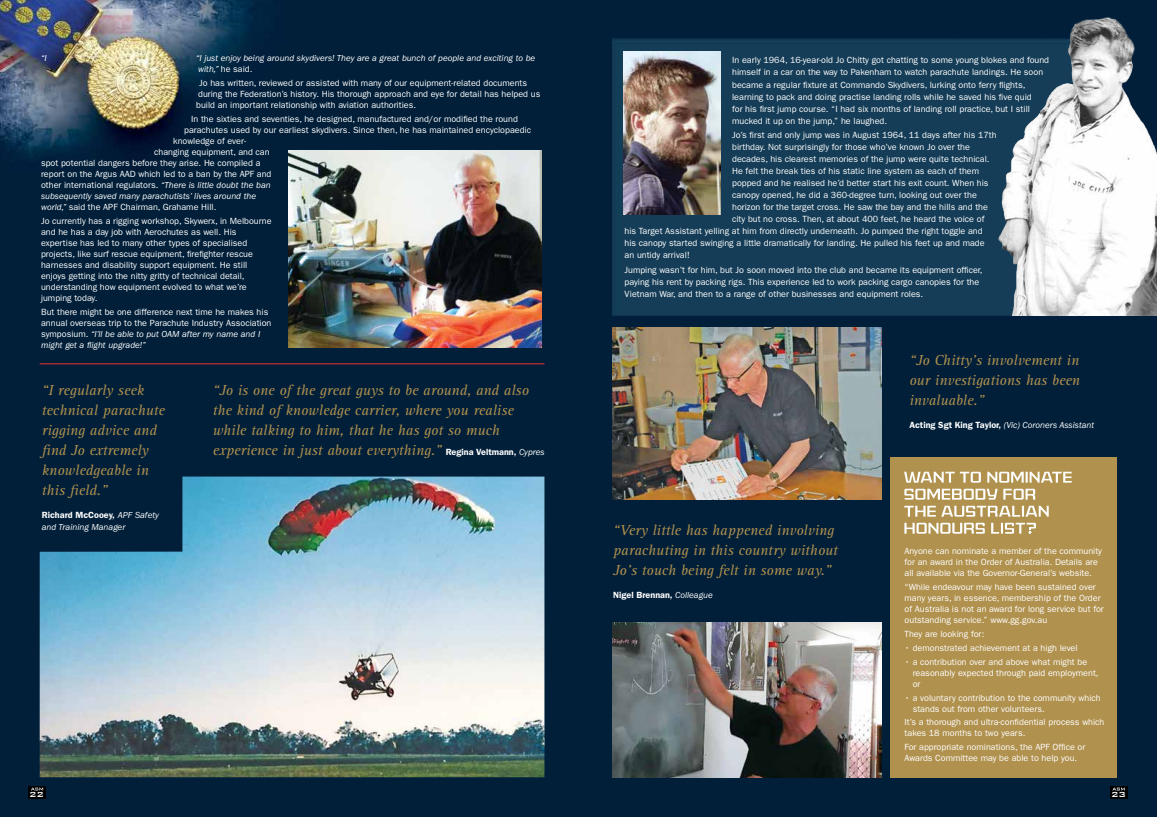
<style>
.page{position:relative;width:1157px;height:817px;background:#fff}
.page>*{position:absolute;margin:0;border:0;box-sizing:border-box;transform-origin:0 0}
.t1{font:italic 15px/20px "Rotis Serif";color:#b0914e}
.t2{font:500 9.8px "Bank Gothic";color:#fff}
.t3{font:9px/11px "Franklin Gothic";color:#fff}
.t4{font:italic 9px/11px "Franklin Gothic";color:#fff}
.t5{font:600 9px "Franklin Gothic";color:#fff}
.s1{font-style:normal}
.s2{font-style:italic}
.s3{font-family:"Franklin Gothic";font-weight:600;font-style:normal;font-size:9px;color:#fff}
.s4{font-family:"Franklin Gothic";font-size:9px;color:#fff}
.s5{font-weight:600;font-style:normal}
.s6{font-weight:400;font-style:italic}
</style>
<div class="page">
<img style="left:0;top:0;width:1157px;height:816px">
<div style="left:890px;top:457px;width:227px;height:320px;background:#b0914e"></div>
<img style="left:624px;top:51px;width:97px;height:163px">
<img style="left:612px;top:327px;width:269px;height:172px">
<img style="left:612px;top:622px;width:269px;height:155px">
<img style="left:40px;top:476px;width:504px;height:301px">
<img style="left:955px;top:0;width:202px;height:315px">
<img style="left:288px;top:150px;width:253px;height:197px">
<hr style="left:40px;top:363px;width:504px;height:1px;background:#ee2d30">
<div style="left:28px;top:785px;width:18px;height:13px;background:#000"></div>
<svg style="left:31px;top:787px;width:12px;height:3px"></svg>
<div style="left:1110px;top:785px;width:17px;height:13px;background:#000"></div>
<svg style="left:1112px;top:787px;width:12px;height:3px"></svg>
<svg style="left:904px;top:522px;width:132px;height:11px"></svg>
<svg style="left:904px;top:505px;width:144px;height:11px"></svg>
<svg style="left:904px;top:488px;width:131px;height:11px"></svg>
<svg style="left:904px;top:471px;width:167px;height:11px"></svg>
<p class="t4" style="left:41px;top:53px;width:7px">“I</p>
<p class="t4" style="left:196px;top:53px;width:341px">“I just enjoy being around skydivers! They are a great bunch of people and exciting to be with,” <span class="s1">he said.</span></p>
<p class="t3" style="left:196px;top:77px;width:346px;text-indent:3px">Jo has written, reviewed or assisted with many of our equipment-related documents during the Federation’s history. His thorough approach and eye for detail has helped us build an important relationship with aviation authorities.</p>
<p class="t3" style="left:191px;top:113px;width:328px">In the sixties and seventies, he designed, manufactured and/or modified the round</p>
<p class="t3" style="left:184px;top:124px;width:348px">parachutes used by our earliest skydivers. Since then, he has maintained encyclopaedic</p>
<p class="t3" style="left:173px;top:135px;width:74px">knowledge of ever-</p>
<p class="t3" style="left:154px;top:146px;width:117px">changing equipment, and can</p>
<p class="t3" style="left:41px;top:157px;width:221px">spot potential dangers before they arise. He compiled a</p>
<p class="t3" style="left:41px;top:168px;width:232px">report on the Argus AAD which led to a ban by the APF and</p>
<p class="t3" style="left:41px;top:179px;width:231px">other international regulators. <span class="s2">“There is little doubt the ban</span></p>
<p class="t4" style="left:41px;top:190px;width:216px">subsequently saved many parachutists’ lives around the</p>
<p class="t3" style="left:41px;top:201px;width:177px"><span class="s2">world,”</span> said the APF Chairman, Grahame Hill.</p>
<p class="t3" style="left:41px;top:215px;width:232px">Jo currently has a rigging workshop, Skywerx, in Melbourne and he has a day job with Aerochutes as well. His expertise has led to many other types of specialised projects, like surf rescue equipment, firefighter rescue harnesses and disability support equipment. He still enjoys getting into the nitty gritty of technical detail, understanding how equipment evolved to what we’re jumping today.</p>
<p class="t3" style="left:41px;top:306px;width:232px">But there might be one difference next time he makes his annual overseas trip to the Parachute Industry Association symposium. <span class="s2">“I’ll be able to put OAM after my name and I might get a flight upgrade!”</span></p>
<h1 class="t1" style="left:213px;top:380px;width:333px">“Jo is one of the great guys to be around, and also the kind of knowledge carrier, where you realise while talking to him, that he has got so much experience in just about everything.” <span class="s3">Regina Veltmann,</span> <span class="s4">Cypres</span></h1>
<h1 class="t1" style="left:42px;top:380px;width:125px">“I regularly seek technical parachute rigging advice and find Jo extremely knowledgeable in this field.”</h1>
<p class="t4" style="left:42px;top:509px;width:119px;line-height:12px"><span class="s5">Richard McCooey,</span> APF Safety and Training Manager</p>
<p class="t3" style="left:732px;top:54px;width:318px;line-height:12px">In early 1964, 16-year-old Jo Chitty got chatting to some young blokes and found himself in a car on the way to Pakenham to watch parachute landings. He soon became a regular fixture at Commando Skydivers, lurking onto ferry flights, learning to pack and doing practise landing rolls while he saved his five quid<br>for his first jump course. “I had six months of landing roll practice, but I still mucked it up on the jump,” he laughed.</p>
<p class="t3" style="left:732px;top:130px;width:266px">Jo’s first and only jump was in August 1964, 11 days after his 17th</p>
<p class="t3" style="left:732px;top:142px;width:239px">birthday. Not surprisingly for those who’ve known Jo over the</p>
<p class="t3" style="left:732px;top:154px;width:259px">decades, his clearest memories of the jump were quite technical.</p>
<p class="t3" style="left:732px;top:166px;width:248px">He felt the break ties of his static line system as each of them</p>
<p class="t3" style="left:732px;top:178px;width:258px">popped and he realised he’d better start his exit count. When his</p>
<p class="t3" style="left:732px;top:190px;width:246px">canopy opened, he did a 360-degree turn, looking out over the</p>
<p class="t3" style="left:732px;top:202px;width:257px">horizon for the target cross. He saw the bay and the hills and the</p>
<p class="t3" style="left:732px;top:214px;width:254px">city but no cross. Then, at about 400 feet, he heard the voice of</p>
<p class="t3" style="left:624px;top:226px;width:359px">his Target Assistant yelling at him from directly underneath. Jo pumped the right toggle and</p>
<p class="t3" style="left:624px;top:238px;width:361px">his canopy started swinging a little dramatically for landing. He pulled his feet up and made</p>
<p class="t3" style="left:624px;top:250px;width:67px">an untidy arrival!</p>
<p class="t3" style="left:624px;top:264px;width:359px;line-height:12px">Jumping wasn’t for him, but Jo soon moved into the club and became its equipment officer, paying his rent by packing rigs. This experience led to work packing cargo canopies for the<br>Vietnam War, and then to a range of other businesses and equipment roles.</p>
<h1 class="t1" style="left:613px;top:520px;width:226px">“Very little has happened involving parachuting in this country without<br>Jo’s touch being felt in some way.”</h1>
<p class="t5" style="left:613px;top:589px;width:101px">Nigel Brennan, <span class="s6">Colleague</span></p>
<h1 class="t1" style="left:909px;top:350px;width:172px;text-align:justify">“Jo Chitty’s involvement in our investigations has been invaluable.”</h1>
<p class="t4" style="left:909px;top:419px;width:186px"><span class="s5">Acting Sgt King Taylor,</span> (Vic) Coroners Assistant</p>
<p class="t3" style="left:904px;top:545px;width:199px">Anyone can nominate a member of the community for an award in the Order of Australia. Details are all available via the Governor-General’s website.</p>
<p class="t3" style="left:904px;top:581px;width:201px">“While endeavour may have been sustained over many years, in essence, membership of the Order of Australia is not an award for long service but for outstanding service.” www.gg.gov.au</p>
<p class="t3" style="left:904px;top:628px;width:81px">They are looking for:</p>
<p class="t3" style="left:904px;top:642px;width:174px">• demonstrated achievement at a high level</p>
<p class="t3" style="left:912px;top:656px;width:187px;text-indent:-8px">• a contribution over and above what might be reasonably expected through paid employment, or</p>
<p class="t3" style="left:912px;top:691px;width:190px;text-indent:-8px">• a voluntary contribution to the community which stands out from other volunteers.</p>
<p class="t3" style="left:904px;top:716px;width:201px">It’s a thorough and ultra-confidential process which takes 18 months to two years.</p>
<p class="t3" style="left:904px;top:741px;width:182px">For appropriate nominations, the APF Office or<br>Awards Committee may be able to help you.</p>
<p class="t2" style="left:29px;top:786px;width:16px">22</p>
<p class="t2" style="left:1111px;top:786px;width:16px">23</p>
</div>
